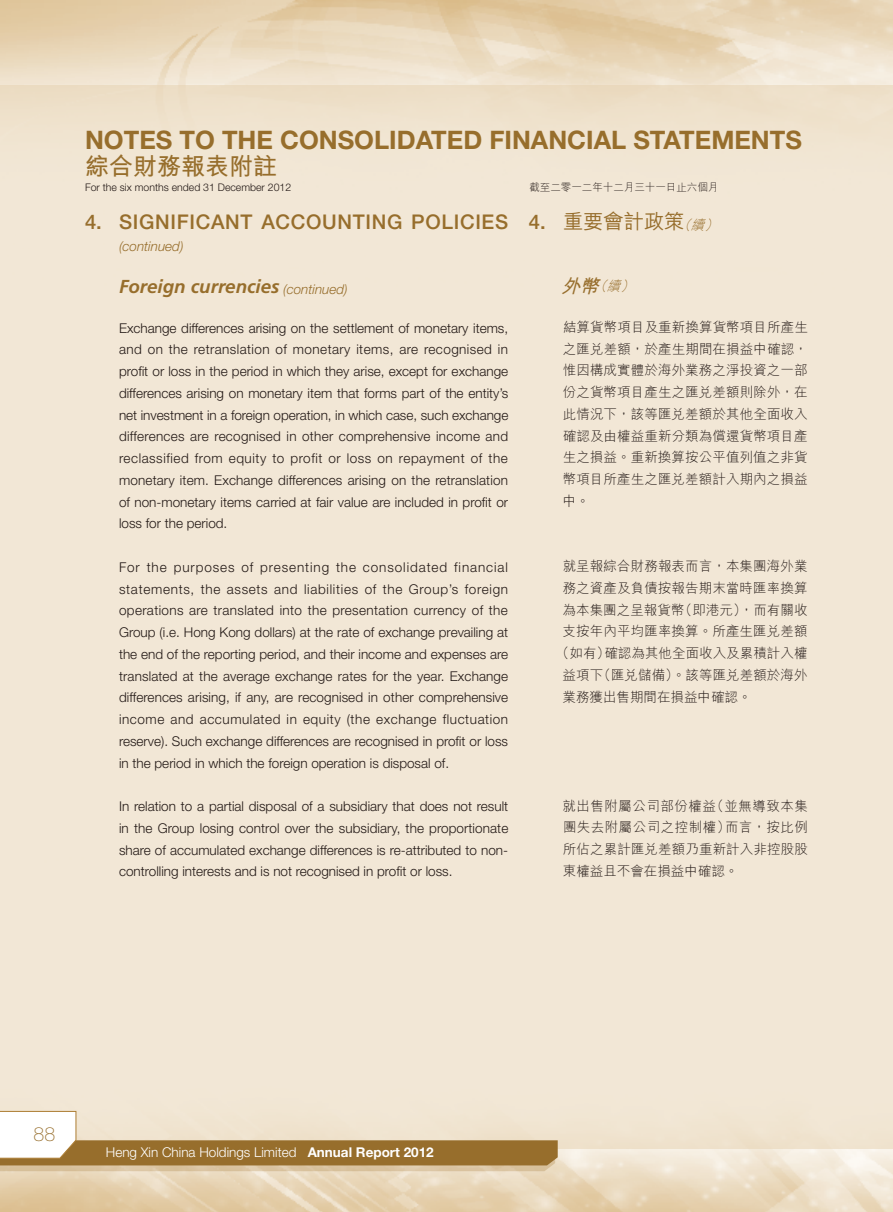
<style>
.page{position:relative;width:893px;height:1212px;background:#fff}
.page>*{position:absolute;margin:0;border:0;box-sizing:border-box;transform-origin:0 0}
.t1{font:700 25.5px "Helvetica Neue LT Std";color:#976e2c}
.t2{font:700 24px "M Hei HK";color:#976e2c}
.t3{font:500 20.25px "Helvetica Neue LT Std";letter-spacing:.035em;color:#976e2c}
.t4{font:500 20.25px "M Hei HK";color:#976e2c}
.t5{font:100 19.5px "Helvetica Neue LT Std";color:#976e2c}
.t6{font:italic 700 18.75px "Frutiger LT Std";color:#976e2c}
.t7{font:300 13.5px/21.8px "Helvetica Neue LT Std";color:#231916;text-align:justify}
.t8{font:300 13.5px/21.8px "M Hei HK";letter-spacing:.01em;color:#231916;text-align:justify}
.t9{font:300 13.5px "Helvetica Neue LT Std";color:#fff}
.t10{font:italic 300 13.5px "Helvetica Neue LT Std";color:#976e2c}
.t11{font:italic 300 13.5px "M Hei HK";color:#976e2c}
.t12{font:300 10.5px "Helvetica Neue LT Std";color:#231916}
.t13{font:300 10.5px "M Hei HK";color:#231916}
.s1{font-family:"Helvetica Neue LT Std";font-weight:300;font-size:13.5px}
.s2{font-family:"Helvetica Neue LT Std"}
.s3{font-weight:300;font-style:italic;font-size:13.5px}
.s4{font-weight:700;font-size:18.75px}
.s5{font-weight:700}
</style>
<div class="page">
<img style="left:0;top:1148px;width:893px;height:64px">
<div style="left:0;top:85px;width:893px;height:1063px;background:#f2e7d6"></div>
<svg style="left:0;top:1111px;width:558px;height:60px"></svg>
<h1 class="t1" style="left:85px;top:124px;width:718px">NOTES TO THE CONSOLIDATED FINANCIAL STATEMENTS</h1>
<h2 class="t2" style="left:85px;top:148px;width:193px">綜合財務報表附註</h2>
<p class="t12" style="left:85px;top:181px;width:208px">For the six months ended 31 December 2012</p>
<p class="t13" style="left:529px;top:182px;width:190px">截至二零一二年十二月三十一日止六個月</p>
<h3 class="t3" style="left:85px;top:210px;width:425px">4. SIGNIFICANT ACCOUNTING POLICIES</h3>
<p class="t10" style="left:119px;top:238px;width:66px">(continued)</p>
<h3 class="t6" style="left:119px;top:276px;width:230px">Foreign currencies <span class="s1">(continued)</span></h3>
<p class="t7" style="left:119px;top:317px;width:391px">Exchange differences arising on the settlement of monetary items, and on the retranslation of monetary items, are recognised in profit or loss in the period in which they arise, except for exchange differences arising on monetary item that forms part of the entity’s net investment in a foreign operation, in which case, such exchange differences are recognised in other comprehensive income and reclassified from equity to profit or loss on repayment of the monetary item. Exchange differences arising on the retranslation of non-monetary items carried at fair value are included in profit or loss for the period.</p>
<p class="t7" style="left:119px;top:556px;width:391px">For the purposes of presenting the consolidated financial statements, the assets and liabilities of the Group’s foreign operations are translated into the presentation currency of the Group (i.e. Hong Kong dollars) at the rate of exchange prevailing at the end of the reporting period, and their income and expenses are translated at the average exchange rates for the year. Exchange differences arising, if any, are recognised in other comprehensive income and accumulated in equity (the exchange fluctuation reserve). Such exchange differences are recognised in profit or loss in the period in which the foreign operation is disposal of.</p>
<p class="t7" style="left:119px;top:795px;width:391px">In relation to a partial disposal of a subsidiary that does not result in the Group losing control over the subsidiary, the proportionate share of accumulated exchange differences is re-attributed to non&shy;controlling interests and is not recognised in profit or loss.</p>
<h3 class="t4" style="left:529px;top:207px;width:194px"><span class="s2">4.</span> 重要會計政策<span class="s3">（續）</span></h3>
<p class="t11" style="left:561px;top:279px;width:78px"><span class="s4">外幣</span>（續）</p>
<p class="t8" style="left:563px;top:316px;width:247px">結算貨幣項目及重新換算貨幣項目所產生之匯兌差額，於產生期間在損益中確認，惟因構成實體於海外業務之淨投資之一部份之貨幣項目產生之匯兌差額則除外，在此情況下，該等匯兌差額於其他全面收入確認及由權益重新分類為償還貨幣項目產生之損益。重新換算按公平值列值之非貨幣項目所產生之匯兌差額計入期內之損益中。</p>
<p class="t8" style="left:563px;top:555px;width:246px">就呈報綜合財務報表而言，本集團海外業</p>
<p class="t8" style="left:563px;top:577px;width:246px">務之資產及負債按報告期末當時匯率換算</p>
<p class="t8" style="left:563px;top:599px;width:246px">為本集團之呈報貨幣（即港元），而有關收</p>
<p class="t8" style="left:563px;top:620px;width:246px">支按年內平均匯率換算。所產生匯兌差額</p>
<p class="t8" style="left:556px;top:642px;width:253px">（如有）確認為其他全面收入及累積計入權</p>
<p class="t8" style="left:563px;top:664px;width:246px">益項下（匯兌儲備）。該等匯兌差額於海外</p>
<p class="t8" style="left:563px;top:686px;width:190px">業務獲出售期間在損益中確認。</p>
<p class="t8" style="left:563px;top:794px;width:247px">就出售附屬公司部份權益（並無導致本集團失去附屬公司之控制權）而言，按比例所佔之累計匯兌差額乃重新計入非控股股東權益且不會在損益中確認。</p>
<h3 class="t5" style="left:34px;top:1123px;width:23px">88</h3>
<p class="t9" style="left:106px;top:1144px;width:329px">Heng Xin China Holdings Limited <span class="s5">Annual Report 2012</span></p>
</div>
